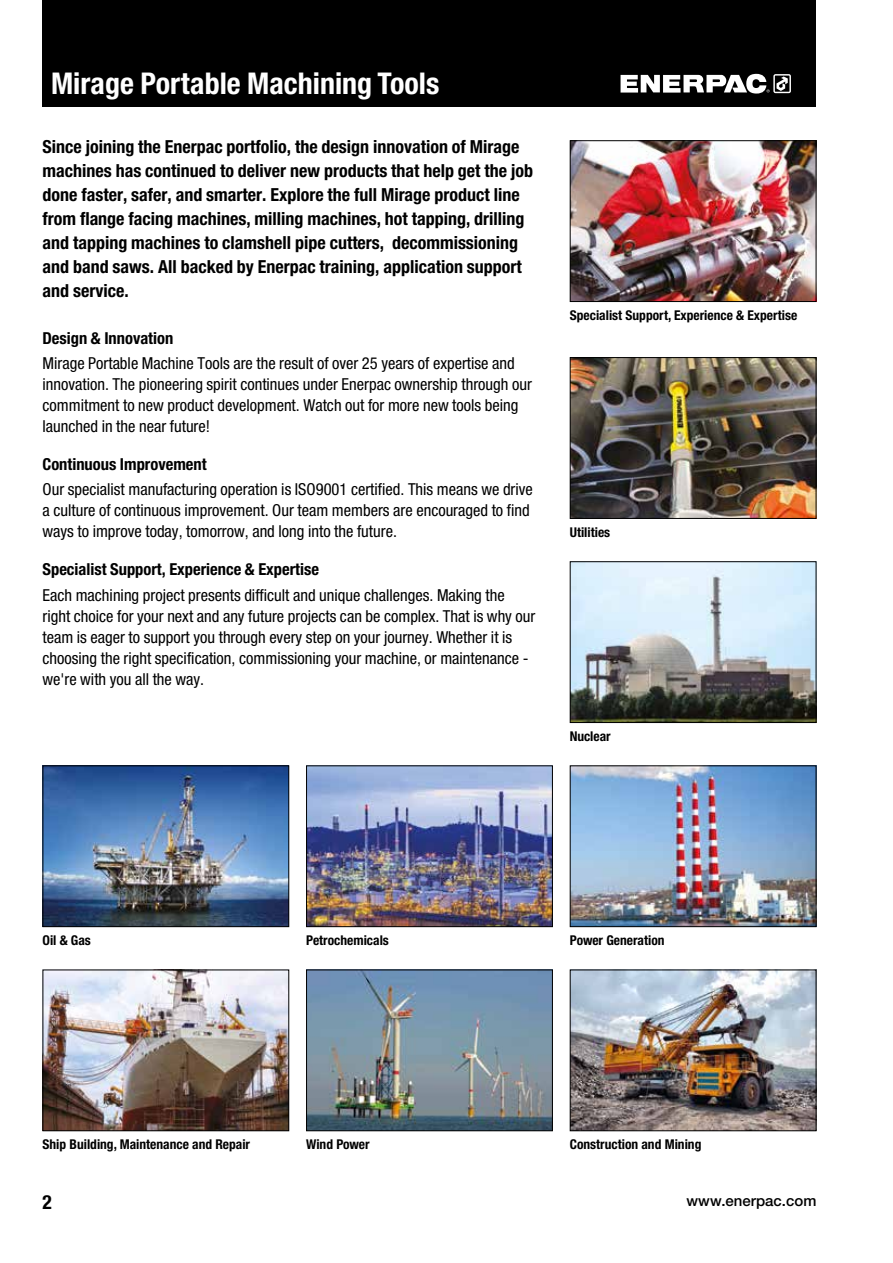
<style>
.page{position:relative;width:893px;height:1263px;background:#fff}
.page>*{position:absolute;margin:0;border:0;box-sizing:border-box;transform-origin:0 0}
.t1{font:700 condensed 30px "Helvetica Neue LTW1 G";color:#fff}
.t2{font:700 condensed 19.5px "Helvetica Neue LTW1 G";color:#000}
.t3{font:700 condensed 18px/24px "Helvetica Neue LTW1 G";color:#000}
.t4{font:condensed 16.5px/21px "Helvetica Neue LTW1 G";color:#000}
.t5{font:700 condensed 16.5px "Helvetica Neue LTW1 G";color:#000}
.t6{font:500 15px "Helvetica Neue LTW1 G";color:#000}
.t7{font:700 condensed 13.5px "Helvetica Neue LTW1 G";color:#000}
</style>
<div class="page">
<div style="left:43px;top:0;width:773px;height:106px;background:#000"></div>
<svg style="left:621px;top:74px;width:170px;height:20px"></svg>
<img style="left:45px;top:767px;width:242px;height:158px">
<div style="left:43px;top:765px;width:246px;height:162px;border:1px solid #000"></div>
<img style="left:45px;top:971px;width:242px;height:158px">
<div style="left:43px;top:969px;width:246px;height:162px;border:1px solid #000"></div>
<img style="left:572px;top:359px;width:242px;height:158px">
<div style="left:570px;top:357px;width:246px;height:162px;border:1px solid #000"></div>
<img style="left:572px;top:142px;width:242px;height:158px">
<div style="left:570px;top:140px;width:246px;height:162px;border:1px solid #000"></div>
<img style="left:572px;top:563px;width:242px;height:158px">
<div style="left:570px;top:561px;width:246px;height:162px;border:1px solid #000"></div>
<img style="left:572px;top:767px;width:242px;height:158px">
<div style="left:570px;top:765px;width:246px;height:162px;border:1px solid #000"></div>
<img style="left:572px;top:971px;width:242px;height:158px">
<div style="left:570px;top:969px;width:246px;height:162px;border:1px solid #000"></div>
<img style="left:308px;top:767px;width:243px;height:158px">
<div style="left:306px;top:765px;width:247px;height:162px;border:1px solid #000"></div>
<img style="left:308px;top:971px;width:243px;height:158px">
<div style="left:306px;top:969px;width:247px;height:162px;border:1px solid #000"></div>
<h1 class="t1" style="left:51px;top:65px;width:390px">Mirage Portable Machining Tools</h1>
<p class="t3" style="left:43px;top:135px;width:492px">Since joining the Enerpac portfolio, the design innovation of Mirage machines has continued to deliver new products that help get the job done faster, safer, and smarter. Explore the full Mirage product line from flange facing machines, milling machines, hot tapping, drilling and tapping machines to clamshell pipe cutters, decommissioning and band saws. All backed by Enerpac training, application support and service.</p>
<p class="t5" style="left:43px;top:328px;width:132px">Design &amp; Innovation</p>
<p class="t4" style="left:43px;top:353px;width:491px">Mirage Portable Machine Tools are the result of over 25 years of expertise and innovation. The pioneering spirit continues under Enerpac ownership through our commitment to new product development. Watch out for more new tools being launched in the near future!</p>
<p class="t5" style="left:43px;top:454px;width:166px">Continuous Improvement</p>
<p class="t4" style="left:43px;top:479px;width:492px">Our specialist manufacturing operation is ISO9001 certified. This means we drive a culture of continuous improvement. Our team members are encouraged to find ways to improve today, tomorrow, and long into the future.</p>
<p class="t5" style="left:43px;top:559px;width:278px">Specialist Support, Experience &amp; Expertise</p>
<p class="t4" style="left:43px;top:584px;width:494px">Each machining project presents difficult and unique challenges. Making the right choice for your next and any future projects can be complex. That is why our team is eager to support you through every step on your journey. Whether it is choosing the right specification, commissioning your machine, or maintenance - we're with you all the way.</p>
<p class="t7" style="left:570px;top:307px;width:229px">Specialist Support, Experience &amp; Expertise</p>
<p class="t7" style="left:570px;top:524px;width:42px">Utilities</p>
<p class="t7" style="left:570px;top:728px;width:42px">Nuclear</p>
<p class="t7" style="left:43px;top:932px;width:50px">Oil &amp; Gas</p>
<p class="t7" style="left:306px;top:932px;width:84px">Petrochemicals</p>
<p class="t7" style="left:43px;top:1136px;width:209px">Ship Building, Maintenance and Repair</p>
<p class="t7" style="left:306px;top:1136px;width:65px">Wind Power</p>
<p class="t7" style="left:570px;top:932px;width:96px">Power Generation</p>
<p class="t7" style="left:570px;top:1136px;width:133px">Construction and Mining</p>
<p class="t2" style="left:43px;top:1190px;width:11px">2</p>
<p class="t6" style="left:686px;top:1191px;width:131px">www.enerpac.com</p>
</div>
